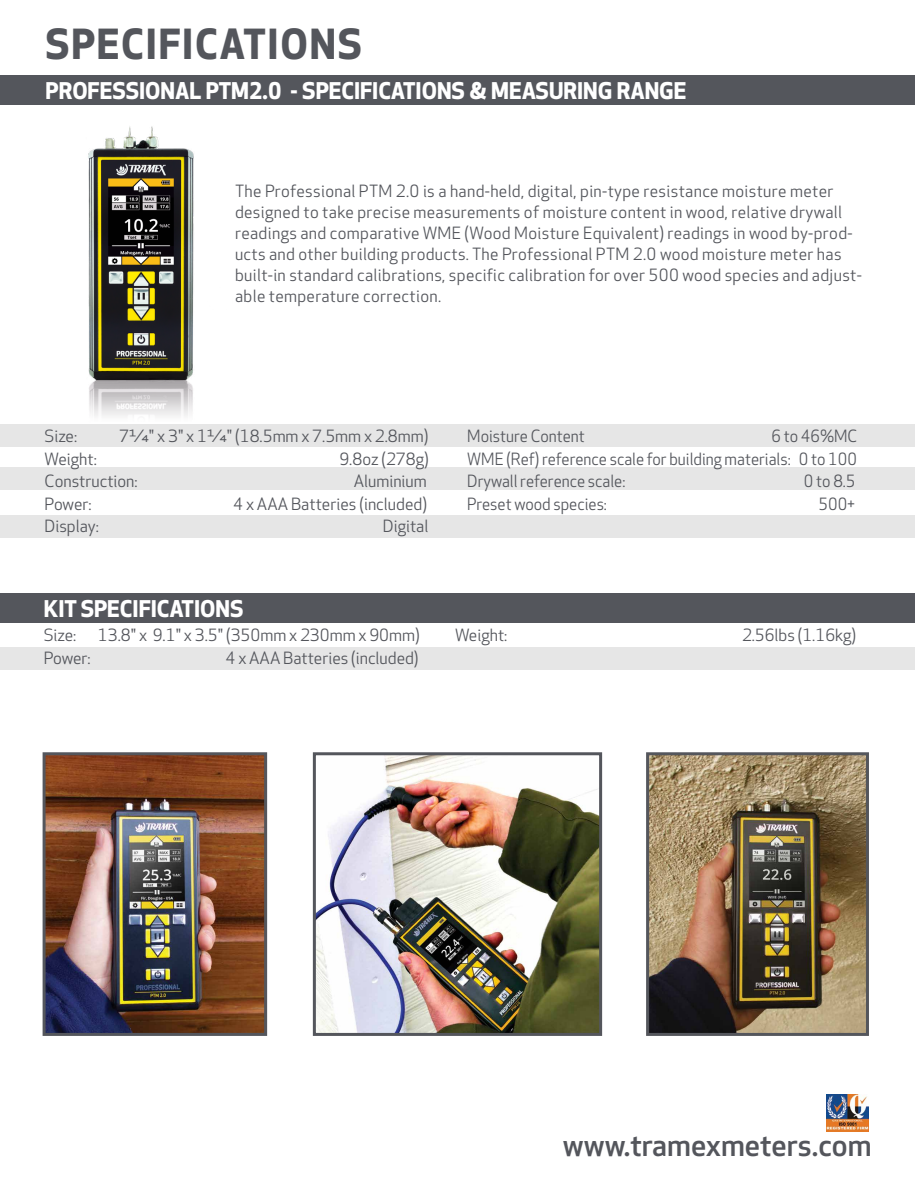
<style>
.page{position:relative;width:915px;height:1191px;background:#fff}
.page>*{position:absolute;margin:0;border:0;box-sizing:border-box;transform-origin:0 0}
.t1{font:700 40.5px "Apex New";letter-spacing:.045em;color:#54565c}
.t2{font:500 30px "Apex New";color:#54565c}
.t3{font:700 22.5px "Apex New";color:#fff}
.t4{font:16.5px/21px "Apex New";letter-spacing:.02em;color:#54565c}
.t5{font:16.5px "Apex New";color:#54565c}
.t6{font:16.5px/22.5px "Apex New";letter-spacing:.02em;color:#54565c;text-align:justify;scale:.96 1}
.t7{font:16.5px "Apex New";color:#54565c;scale:.96 1}
</style>
<div class="page">
<img style="left:0;top:126px;width:331px;height:299px">
<div style="left:0;top:515px;width:914px;height:22px;background:#e6e6e6"></div>
<div style="left:0;top:425px;width:914px;height:22px;background:#e6e6e6"></div>
<div style="left:0;top:467px;width:914px;height:22px;background:#e6e6e6"></div>
<div style="left:0;top:75px;width:914px;height:30px;background:#54565c"></div>
<div style="left:0;top:593px;width:914px;height:30px;background:#54565c"></div>
<div style="left:0;top:648px;width:914px;height:22px;background:#e6e6e6"></div>
<img style="left:826px;top:1094px;width:42px;height:37px">
<img style="left:47px;top:756px;width:216px;height:276px">
<div style="left:43px;top:752px;width:224px;height:284px;border:3px solid #54565c"></div>
<img style="left:650px;top:756px;width:214px;height:276px">
<div style="left:646px;top:752px;width:222px;height:284px;border:3px solid #54565c"></div>
<img style="left:317px;top:756px;width:281px;height:276px">
<div style="left:313px;top:752px;width:289px;height:284px;border:3px solid #54565c"></div>
<h1 class="t1" style="left:45px;top:20px;width:318px">SPECIFICATIONS</h1>
<h3 class="t3" style="left:46px;top:78px;width:642px">PROFESSIONAL PTM2.0 - SPECIFICATIONS &amp; MEASURING RANGE</h3>
<p class="t4" style="left:235px;top:181px;width:628px">The Professional PTM 2.0 is a hand-held, digital, pin-type resistance moisture meter designed to take precise measurements of moisture content in wood, relative drywall readings and comparative WME (Wood Moisture Equivalent) readings in wood by-prod&shy;ucts and other building products. The Professional PTM 2.0 wood moisture meter has built-in standard calibrations, specific calibration for over 500 wood species and adjust&shy;able temperature correction.</p>
<p class="t4" style="left:45px;top:426px;width:34px">Size:</p>
<p class="t5" style="left:119px;top:427px;width:310px">7¼" x 3" x 1¼" (18.5mm x 7.5mm x 2.8mm)</p>
<p class="t4" style="left:45px;top:449px;width:54px">Weight:</p>
<p class="t4" style="left:339px;top:449px;width:91px">9.8oz (278g)</p>
<p class="t5" style="left:45px;top:472px;width:94px">Construction:</p>
<p class="t5" style="left:354px;top:472px;width:74px">Aluminium</p>
<p class="t4" style="left:45px;top:494px;width:48px">Power:</p>
<p class="t5" style="left:233px;top:494px;width:195px">4 x AAA Batteries (included)</p>
<p class="t5" style="left:45px;top:517px;width:56px">Display:</p>
<p class="t5" style="left:383px;top:517px;width:47px">Digital</p>
<h3 class="t3" style="left:44px;top:595px;width:201px">KIT SPECIFICATIONS</h3>
<p class="t4" style="left:44px;top:625px;width:34px">Size:</p>
<p class="t5" style="left:98px;top:626px;width:323px">13.8" x 9.1" x 3.5" (350mm x 230mm x 90mm)</p>
<p class="t4" style="left:44px;top:648px;width:48px">Power:</p>
<p class="t5" style="left:225px;top:649px;width:194px">4 x AAA Batteries (included)</p>
<p class="t6" style="left:467px;top:425px;width:407px;text-indent:304px">6 to 46%MC WME (Ref) reference scale for building materials: 0 to 100<br>Drywall reference scale:</p>
<p class="t7" style="left:467px;top:427px;width:124px">Moisture Content</p>
<p class="t6" style="left:803px;top:470px;width:55px">0 to 8.5</p>
<p class="t7" style="left:467px;top:494px;width:147px">Preset wood species:</p>
<p class="t6" style="left:818px;top:493px;width:40px">500+</p>
<p class="t4" style="left:455px;top:625px;width:54px">Weight:</p>
<p class="t5" style="left:741px;top:626px;width:115px">2.56lbs (1.16kg)</p>
<h2 class="t2" style="left:562px;top:1127px;width:310px">www.tramexmeters.com</h2>
</div>
